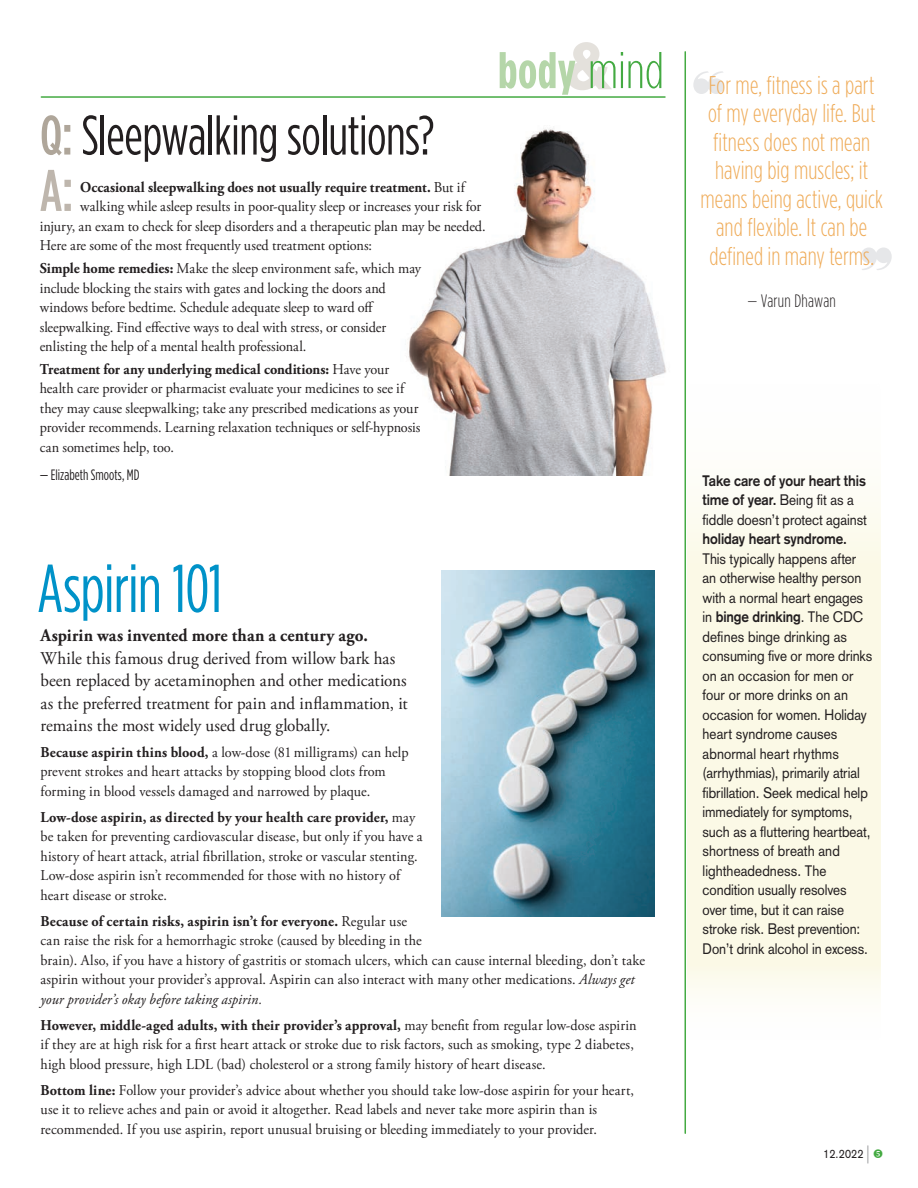
<style>
.page{position:relative;width:918px;height:1188px;background:#fff}
.page>*{position:absolute;margin:0;border:0;box-sizing:border-box;transform-origin:0 0}
.Subhead_HOPE__sans_s{font:67.5px "Gotham Condensed";letter-spacing:-.015em;color:#0092c8;scale:.95 1}
.t1{font:500 58.5px "Gotham Condensed";color:#beb6ad;scale:.95 1}
.t2{font:55.5px "Gotham Condensed";letter-spacing:-.01em;color:#231f20;scale:.95 1}
.MainHeadline_HOPE{font:700 51px "Gotham Condensed";color:#b5d6a9}
.t3{font:300 25.5px/28.5px "Gotham Condensed";letter-spacing:.005em;color:#efab58;text-align:center;scale:.95 1}
.Main_Body_Text_HOPE{font:18px/22.5px "Adobe Garamond Pro";color:#231f20;scale:.95 1}
.t4{font:300 18px "Gotham Condensed";letter-spacing:.015em;color:#231f20;scale:.95 1}
.Main_Body_Text_HOPE-2{font:15px/19.5px "Adobe Garamond Pro";color:#231f20;scale:.95 1}
.t5{font:15px/19.5px "Akzidenz Grotesk";letter-spacing:-.005em;color:#231f20;scale:.9 1}
.t6{font:700 15px "Adobe Garamond Pro";color:#231f20;scale:.95 1}
.t7{font:15px "Gotham Condensed";letter-spacing:.005em;color:#231f20;scale:.95 1}
.Main_Body_Text_HOPE-3{font:12px "Akzidenz Grotesk";letter-spacing:.02em;color:#231f20;scale:.9 1}
.s1{font-weight:500;color:#afa69a}
.s2{font-weight:400}
.s3{font-weight:700}
.s4{font-weight:300;color:#44aa42}
.s5{font-style:italic}
.s6{font-size:24px;color:#8a8c8f}
</style>
<div class="page">
<svg style="left:687px;top:496px;width:193px;height:498px;fill:#fbf9e6"></svg>
<hr style="left:41px;top:96px;width:624px;height:2px;background:#44aa42">
<hr style="left:685px;top:52px;width:1px;height:1081px;background:#44aa42">
<img style="left:406px;top:128px;width:260px;height:348px">
<svg style="left:861px;top:247px;width:31px;height:23px"></svg>
<svg style="left:567px;top:42px;width:45px;height:48px"></svg>
<svg style="left:693px;top:71px;width:31px;height:23px"></svg>
<img style="left:441px;top:570px;width:214px;height:347px">
<p class="t2" style="left:40px;top:103px;width:417px"><span class="s1">Q:</span> Sleepwalking solutions?</p>
<p class="t1" style="left:40px;top:157px;width:37px">A:</p>
<p class="t6" style="left:80px;top:178px;width:406px">Occasional sleepwalking does not usually require treatment. <span class="s2">But if</span></p>
<p class="Main_Body_Text_HOPE-2" style="left:80px;top:197px;width:424px">walking while asleep results in poor-quality sleep or increases your risk for</p>
<p class="Main_Body_Text_HOPE-2" style="left:40px;top:217px;width:471px">injury, an exam to check for sleep disorders and a therapeutic plan may be needed.</p>
<p class="Main_Body_Text_HOPE-2" style="left:40px;top:236px;width:351px">Here are some of the most frequently used treatment options:</p>
<p class="Main_Body_Text_HOPE-2" style="left:40px;top:259px;width:403px"><span class="s3">Simple home remedies:</span> Make the sleep environment safe, which may include blocking the stairs with gates and locking the doors and windows before bedtime. Schedule adequate sleep to ward off sleepwalking. Find effective ways to deal with stress, or consider enlisting the help of a mental health professional.</p>
<p class="Main_Body_Text_HOPE-2" style="left:40px;top:360px;width:402px"><span class="s3">Treatment for any underlying medical conditions:</span> Have your health care provider or pharmacist evaluate your medicines to see if they may cause sleepwalking; take any prescribed medications as your provider recommends. Learning relaxation techniques or self-hypnosis can sometimes help, too.</p>
<p class="t7" style="left:40px;top:467px;width:107px">— Elizabeth Smoots, MD</p>
<p class="MainHeadline_HOPE" style="left:498px;top:40px;width:168px">body <span class="s4">mind</span></p>
<p class="Subhead_HOPE__sans_s" style="left:37px;top:550px;width:197px">Aspirin 101</p>
<p class="Main_Body_Text_HOPE" style="left:40px;top:625px;width:388px"><span class="s3">Aspirin was invented more than a century ago.<br></span>While this famous drug derived from willow bark has been replaced by acetaminophen and other medications as the preferred treatment for pain and inflammation, it remains the most widely used drug globally.</p>
<p class="Main_Body_Text_HOPE-2" style="left:40px;top:743px;width:389px"><span class="s3">Because aspirin thins blood,</span> a low-dose (81milligrams) can help prevent strokes and heart attacks by stopping blood clots from forming in blood vessels damaged and narrowed by plaque.</p>
<p class="Main_Body_Text_HOPE-2" style="left:40px;top:808px;width:404px"><span class="s3">Low-dose aspirin, as directed by your health care provider,</span> may be taken for preventing cardiovascular disease, but only if you have a history of heart attack, atrial fibrillation, stroke or vascular stenting.<br>Low-dose aspirin isn’t recommended for those with no history of heart disease or stroke.</p>
<p class="Main_Body_Text_HOPE-2" style="left:40px;top:912px;width:638px"><span class="s3">Because of certain risks, aspirin isn’t for everyone.</span> Regular use<br>can raise the risk for a hemorrhagic stroke (caused by bleeding in the<br>brain). Also, if you have a history of gastritis or stomach ulcers, which can cause internal bleeding, don’t take aspirin without your provider’s approval. Aspirin can also interact with many other medications. <span class="s5">Always get your provider’s okay before taking aspirin.</span></p>
<p class="Main_Body_Text_HOPE-2" style="left:40px;top:1016px;width:629px"><span class="s3">However, middle-aged adults, with their provider’s approval,</span> may benefit from regular low-dose aspirin if they are at high risk for a first heart attack or stroke due to risk factors, such as smoking, type 2 diabetes, high blood pressure, high LDL (bad) cholesterol or a strong family history of heart disease.</p>
<p class="Main_Body_Text_HOPE-2" style="left:40px;top:1081px;width:626px"><span class="s3">Bottom line:</span> Follow your provider’s advice about whether you should take low-dose aspirin for your heart, use it to relieve aches and pain or avoid it altogether. Read labels and never take more aspirin than is recommended. If you use aspirin, report unusual bruising or bleeding immediately to your provider.</p>
<p class="t3" style="left:700px;top:71px;width:194px">For me, fitness is a part of my everyday life. But fitness does not mean having big muscles; it means being active, quick and flexible. It can be defined in many terms.</p>
<p class="t4" style="left:747px;top:290px;width:95px">— Varun Dhawan</p>
<p class="t5" style="left:703px;top:471px;width:190px"><span class="s3">Take care of your heart this time of year.</span> Being fit as a fiddle doesn’t protect against <span class="s3">holiday heart syndrome.<br></span>This typically happens after an otherwise healthy person with a normal heart engages in <span class="s3">binge drinking</span>. The CDC defines binge drinking as consuming five or more drinks on an occasion for men or four or more drinks on an occasion for women. Holiday heart syndrome causes abnormal heart rhythms (arrhythmias), primarily atrial fibrillation. Seek medical help immediately for symptoms, such as a fluttering heartbeat, shortness of breath and lightheadedness. The condition usually resolves over time, but it can raise stroke risk. Best prevention:<br>Don’t drink alcohol in excess.</p>
<p class="Main_Body_Text_HOPE-3" style="left:823px;top:1147px;width:53px">12.2022 <span class="s6">|</span></p>
</div>
